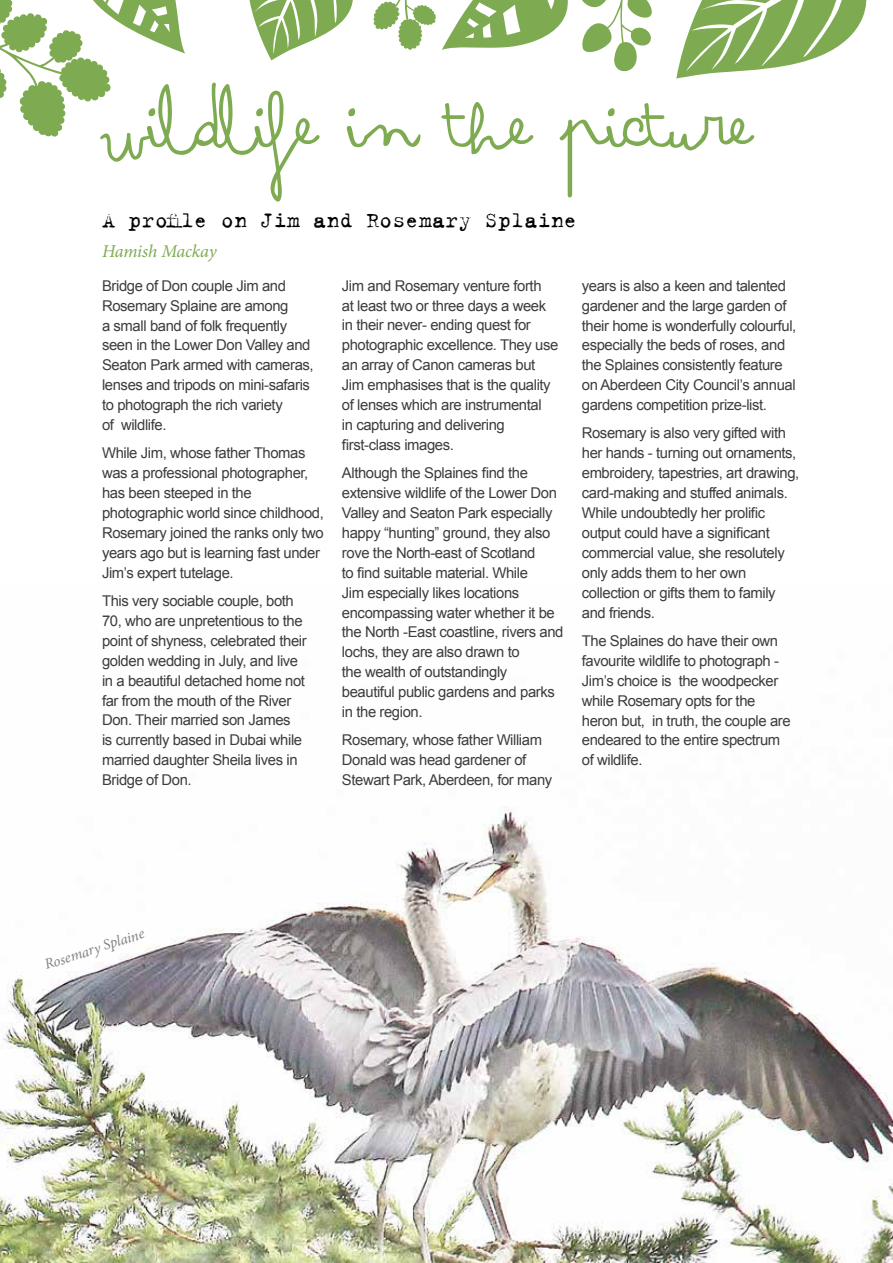
<style>
.page{position:relative;width:893px;height:1263px;background:#fff}
.page>*{position:absolute;margin:0;border:0;box-sizing:border-box;transform-origin:0 0}
.t1{font:117px "Arsenale White";color:#7eab51}
.t2{font:24px "Trixie Text";color:#000}
.t3{font:italic 18px "Minion Pro";letter-spacing:-.015em;color:#7eab51}
.t4{font:italic 15px "Minion Pro";color:#838382}
.t5{font:14.85px/20px "Arial";letter-spacing:-.025em;color:#3c3c3b}
</style>
<div class="page">
<img style="left:0;top:807px;width:893px;height:456px">
<svg style="left:0;top:0;width:185px;height:137px"></svg>
<svg style="left:676px;top:0;width:191px;height:79px"></svg>
<svg style="left:249px;top:0;width:104px;height:60px"></svg>
<svg style="left:442px;top:0;width:210px;height:72px"></svg>
<svg style="left:373px;top:0;width:63px;height:50px"></svg>
<h1 class="t1" style="left:102px;top:38px;width:652px">Wildlife in the picture</h1>
<h2 class="t2" style="left:102px;top:206px;width:477px">A profile on Jim and Rosemary Splaine</h2>
<p class="t3" style="left:102px;top:239px;width:116px">Hamish Mackay</p>
<p class="t5" style="left:102px;top:276px;width:213px">Bridge of Don couple Jim and<br>Rosemary Splaine are among<br>a small band of folk frequently seen in the Lower Don Valley and<br>Seaton Park armed with cameras, lenses and tripods on mini-safaris to photograph the rich variety<br>of wildlife.</p>
<p class="t5" style="left:102px;top:443px;width:223px">While Jim, whose father Thomas was a professional photographer, has been steeped in the photographic world since childhood,<br>Rosemary joined the ranks only two years ago but is learning fast under<br>Jim’s expert tutelage.</p>
<p class="t5" style="left:102px;top:591px;width:206px">This very sociable couple, both<br>70, who are unpretentious to the point of shyness, celebrated their golden wedding in July, and live in a beautiful detached home not far from the mouth of the River<br>Don. Their married son James<br>is currently based in Dubai while married daughter Sheila lives in<br>Bridge of Don.</p>
<p class="t5" style="left:342px;top:276px;width:218px">Jim and Rosemary venture forth<br>at least two or three days a week in their never- ending quest for photographic excellence. They use an array of Canon cameras but<br>Jim emphasises that is the quality of lenses which are instrumental<br>in capturing and delivering first-class images.</p>
<p class="t5" style="left:342px;top:463px;width:223px">Although the Splaines find the extensive wildlife of the Lower Don<br>Valley and Seaton Park especially happy “hunting” ground, they also rove the North-east of Scotland<br>to find suitable material. While<br>Jim especially likes locations encompassing water whether it be the North -East coastline, rivers and lochs, they are also drawn to<br>the wealth of outstandingly beautiful public gardens and parks in the region.</p>
<p class="t5" style="left:342px;top:730px;width:212px">Rosemary, whose father William<br>Donald was head gardener of<br>Stewart Park, Aberdeen, for many</p>
<p class="t5" style="left:582px;top:276px;width:216px">years is also a keen and talented gardener and the large garden of their home is wonderfully colourful, especially the beds of roses, and the Splaines consistently feature on Aberdeen City Council’s annual gardens competition prize-list.</p>
<p class="t5" style="left:582px;top:423px;width:219px">Rosemary is also very gifted with her hands - turning out ornaments, embroidery, tapestries, art drawing, card-making and stuffed animals.<br>While undoubtedly her prolific output could have a significant commercial value, she resolutely only adds them to her own collection or gifts them to family and friends.</p>
<p class="t5" style="left:582px;top:631px;width:210px">The Splaines do have their own favourite wildlife to photograph -<br>Jim’s choice is the woodpecker while Rosemary opts for the heron but, in truth, the couple are endeared to the entire spectrum of wildlife.</p>
<p class="t4" style="left:42px;top:955px;width:106px;rotate:-18deg">Rosemary Splaine</p>
</div>
